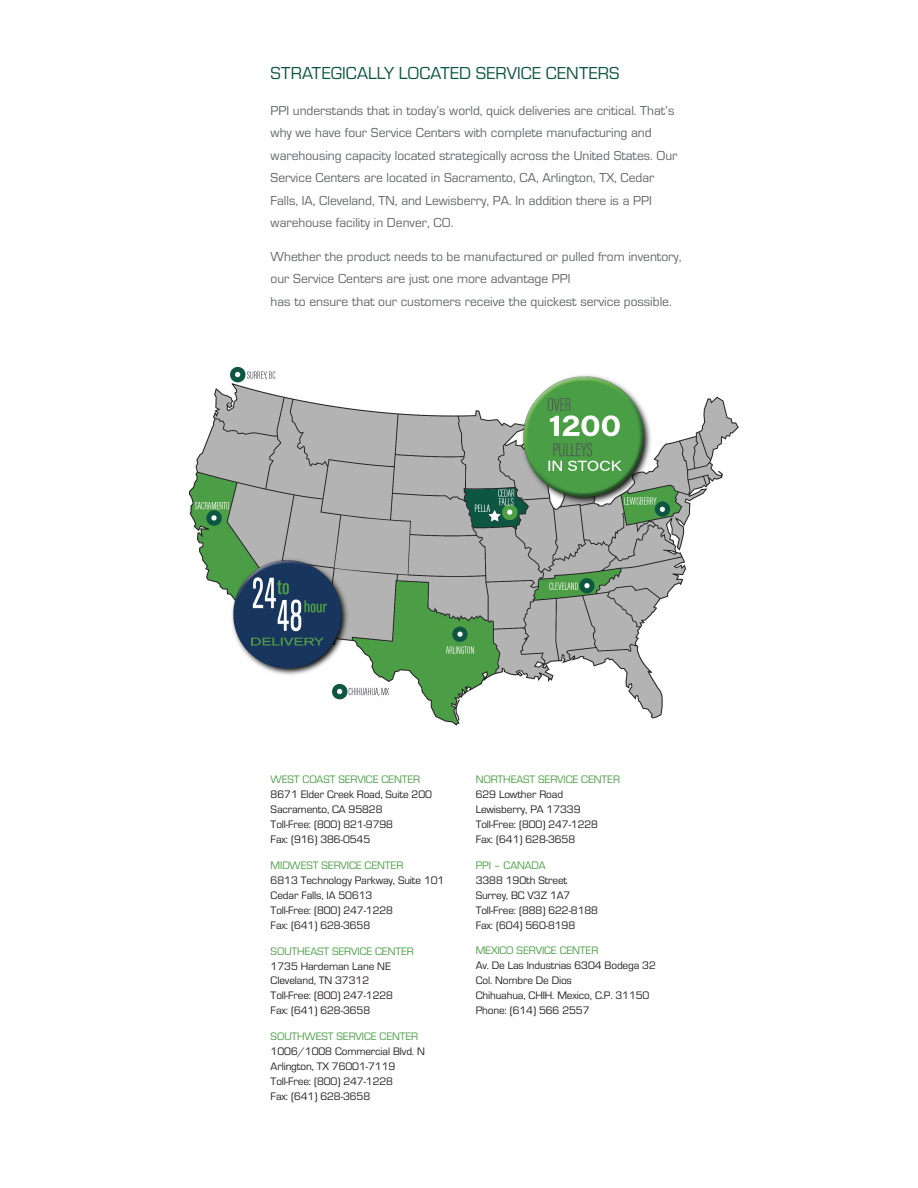
<style>
.page{position:relative;width:918px;height:1188px;background:#fff}
.page>*{position:absolute;margin:0;border:0;box-sizing:border-box;transform-origin:0 0}
.t1{font:18px "Eurostile";color:#0d553f}
.t2{font:13.5px/22.5px "Eurostile";color:#62656a}
.t3{font:11.25px/15px "Eurostile";letter-spacing:-.01em;color:#231f20}
.t4{font:11.25px "Eurostile";letter-spacing:-.01em;color:#4b9e45}
</style>
<div class="page">
<img style="left:190px;top:367px;width:549px;height:359px">
<img style="left:213px;top:539px;width:150px;height:151px">
<img style="left:500px;top:367px;width:162px;height:153px">
<h1 class="t1" style="left:271px;top:61px;width:350px">STRATEGICALLY LOCATED SERVICE CENTERS</h1>
<p class="t2" style="left:271px;top:99px;width:408px">PPI understands that in today’s world, quick deliveries are critical. That’s why we have four Service Centers with complete manufacturing and warehousing capacity located strategically across the United States. Our Service Centers are located in Sacramento, CA, Arlington, TX, Cedar Falls, IA, Cleveland, TN, and Lewisberry, PA. In addition there is a PPI warehouse facility in Denver, CO.</p>
<p class="t2" style="left:271px;top:244px;width:412px">Whether the product needs to be manufactured or pulled from inventory, our Service Centers are just one more advantage PPI<br>has to ensure that our customers receive the quickest service possible.</p>
<p class="t4" style="left:271px;top:772px;width:151px">WEST COAST SERVICE CENTER</p>
<p class="t3" style="left:271px;top:786px;width:163px">8671 Elder Creek Road, Suite 200<br>Sacramento, CA 95828<br>Toll-Free: (800) 821-9798<br>Fax: (916) 386-0545</p>
<p class="t4" style="left:271px;top:857px;width:134px">MIDWEST SERVICE CENTER</p>
<p class="t3" style="left:271px;top:872px;width:175px">6813 Technology Parkway, Suite 101<br>Cedar Falls, IA 50613<br>Toll-Free: (800) 247-1228<br>Fax: (641) 628-3658</p>
<p class="t4" style="left:271px;top:943px;width:145px">SOUTHEAST SERVICE CENTER</p>
<p class="t3" style="left:271px;top:958px;width:124px">1735 Hardeman Lane NE<br>Cleveland, TN 37312<br>Toll-Free: (800) 247-1228<br>Fax: (641) 628-3658</p>
<p class="t4" style="left:271px;top:1029px;width:149px">SOUTHWEST SERVICE CENTER</p>
<p class="t3" style="left:271px;top:1044px;width:156px">1006/1008 Commercial Blvd. N<br>Arlington, TX 76001-7119<br>Toll-Free: (800) 247-1228<br>Fax: (641) 628-3658</p>
<p class="t4" style="left:476px;top:772px;width:146px">NORTHEAST SERVICE CENTER</p>
<p class="t3" style="left:476px;top:786px;width:124px">629 Lowther Road<br>Lewisberry, PA 17339<br>Toll-Free: (800) 247-1228<br>Fax: (641) 628-3658</p>
<p class="t4" style="left:476px;top:857px;width:72px">PPI – CANADA</p>
<p class="t3" style="left:476px;top:872px;width:124px">3388 190th Street<br>Surrey, BC V3Z 1A7<br>Toll-Free: (888) 622-8188<br>Fax: (604) 560-8198</p>
<p class="t4" style="left:476px;top:943px;width:124px">MEXICO SERVICE CENTER</p>
<p class="t3" style="left:476px;top:958px;width:182px">Av. De Las Industrias 6304 Bodega 32<br>Col. Nombre De Dios<br>Chihuahua, CHIH. Mexico, C.P. 31150<br>Phone: (614) 566 2557</p>
</div>
